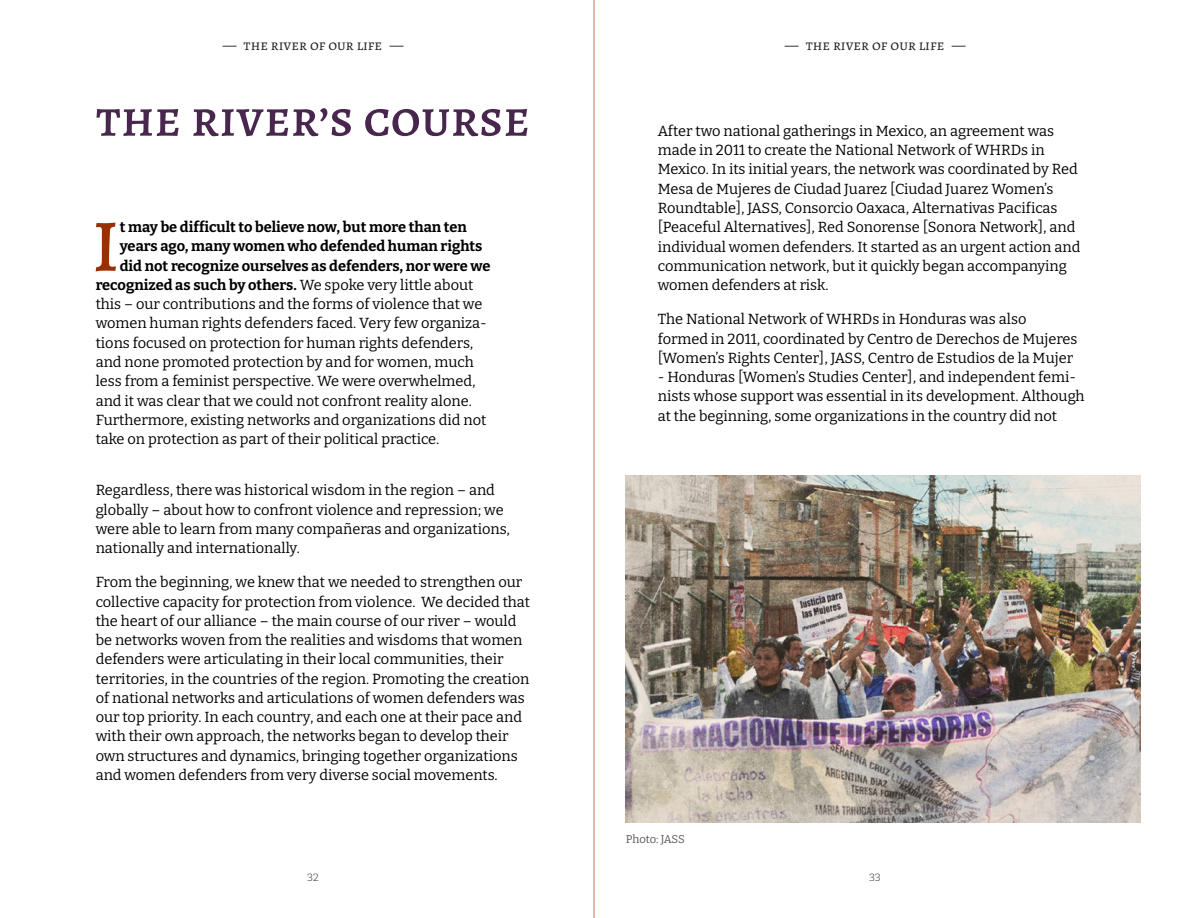
<style>
.page{position:relative;width:1188px;height:918px;background:#fff}
.page>*{position:absolute;margin:0;border:0;box-sizing:border-box;transform-origin:0 0}
._05___Cuerpo_txt_-_1{font:500 74.25px "Alegreya SC";color:#983000}
._01___Capitulo{font:500 52.5px "Alegreya SC";color:#48264d}
.t1{font:15px "Alegreya SC";color:#231f20}
._05___Cuerpo_txt{font:14.7px/19.4px "Bitter";color:#000}
._05___Cuerpo_txt_-_1-2{font:14.7px "Bitter";color:#000}
._05___Cuerpo_txt_-_1-3{font:700 14.7px "Bitter";color:#000}
.IMG_-_Creditos{font:11.25px "Bitter";letter-spacing:-.015em;color:#53575e}
.t2{font:300 10.5px "Bitter";color:#231f20}
.s1{font-weight:400}
</style>
<div class="page">
<hr style="left:594px;top:0;width:1px;height:918px;background:#ca4427">
<img style="left:626px;top:476px;width:514px;height:347px">
<p class="t1" style="left:223px;top:35px;width:182px">— the river of our life —</p>
<p class="t1" style="left:785px;top:35px;width:182px">— the river of our life —</p>
<p class="_01___Capitulo" style="left:96px;top:81px;width:436px">the river’s course</p>
<p class="_05___Cuerpo_txt_-_1" style="left:92px;top:193px;width:28px">I</p>
<p class="_05___Cuerpo_txt_-_1-3" style="left:120px;top:218px;width:349px">t may be difficult to believe now, but more than ten</p>
<p class="_05___Cuerpo_txt_-_1-3" style="left:120px;top:237px;width:364px">years ago, many women who defended human rights</p>
<p class="_05___Cuerpo_txt_-_1-3" style="left:120px;top:256px;width:372px">did not recognize ourselves as defenders, nor were we</p>
<p class="_05___Cuerpo_txt_-_1-3" style="left:96px;top:275px;width:379px">recognized as such by others. <span class="s1">We spoke very little about</span></p>
<p class="_05___Cuerpo_txt_-_1-2" style="left:96px;top:295px;width:388px">this – our contributions and the forms of violence that we</p>
<p class="_05___Cuerpo_txt_-_1-2" style="left:96px;top:314px;width:393px">women human rights defenders faced. Very few organiza-</p>
<p class="_05___Cuerpo_txt_-_1-2" style="left:96px;top:333px;width:379px">tions focused on protection for human rights defenders,</p>
<p class="_05___Cuerpo_txt_-_1-2" style="left:96px;top:353px;width:380px">and none promoted protection by and for women, much</p>
<p class="_05___Cuerpo_txt_-_1-2" style="left:96px;top:372px;width:381px">less from a feminist perspective. We were overwhelmed,</p>
<p class="_05___Cuerpo_txt_-_1-2" style="left:96px;top:391px;width:378px">and it was clear that we could not confront reality alone.</p>
<p class="_05___Cuerpo_txt_-_1-2" style="left:96px;top:410px;width:392px">Furthermore, existing networks and organizations did not</p>
<p class="_05___Cuerpo_txt_-_1-2" style="left:96px;top:430px;width:345px">take on protection as part of their political practice.</p>
<p class="_05___Cuerpo_txt" style="left:96px;top:480px;width:416px">Regardless, there was historical wisdom in the region – and globally – about how to confront violence and repression; we were able to learn from many compañeras and organizations, nationally and internationally.</p>
<p class="_05___Cuerpo_txt" style="left:96px;top:572px;width:436px">From the beginning, we knew that we needed to strengthen our collective capacity for protection from violence. We decided that the heart of our alliance – the main course of our river – would be networks woven from the realities and wisdoms that women defenders were articulating in their local communities, their territories, in the countries of the region. Promoting the creation of national networks and articulations of women defenders was our top priority. In each country, and each one at their pace and with their own approach, the networks began to develop their own structures and dynamics, bringing together organizations and women defenders from very diverse social movements.</p>
<p class="_05___Cuerpo_txt" style="left:658px;top:121px;width:424px">After two national gatherings in Mexico, an agreement was made in 2011 to create the National Network of WHRDs in Mexico. In its initial years, the network was coordinated by Red Mesa de Mujeres de Ciudad Juarez [Ciudad Juarez Women’s Roundtable], JASS, Consorcio Oaxaca, Alternativas Pacificas [Peaceful Alternatives], Red Sonorense [Sonora Network], and individual women defenders. It started as an urgent action and communication network, but it quickly began accompanying women defenders at risk.</p>
<p class="_05___Cuerpo_txt" style="left:658px;top:309px;width:421px">The National Network of WHRDs in Honduras was also formed in 2011, coordinated by Centro de Derechos de Mujeres [Women’s Rights Center], JASS, Centro de Estudios de la Mujer</p>
<p class="_05___Cuerpo_txt" style="left:658px;top:367px;width:428px">- Honduras [Women’s Studies Center], and independent femi&shy;nists whose support was essential in its development. Although at the beginning, some organizations in the country did not</p>
<p class="IMG_-_Creditos" style="left:626px;top:831px;width:61px">Photo: JASS</p>
<p class="t2" style="left:307px;top:871px;width:13px">32</p>
<p class="t2" style="left:869px;top:871px;width:13px">33</p>
</div>
